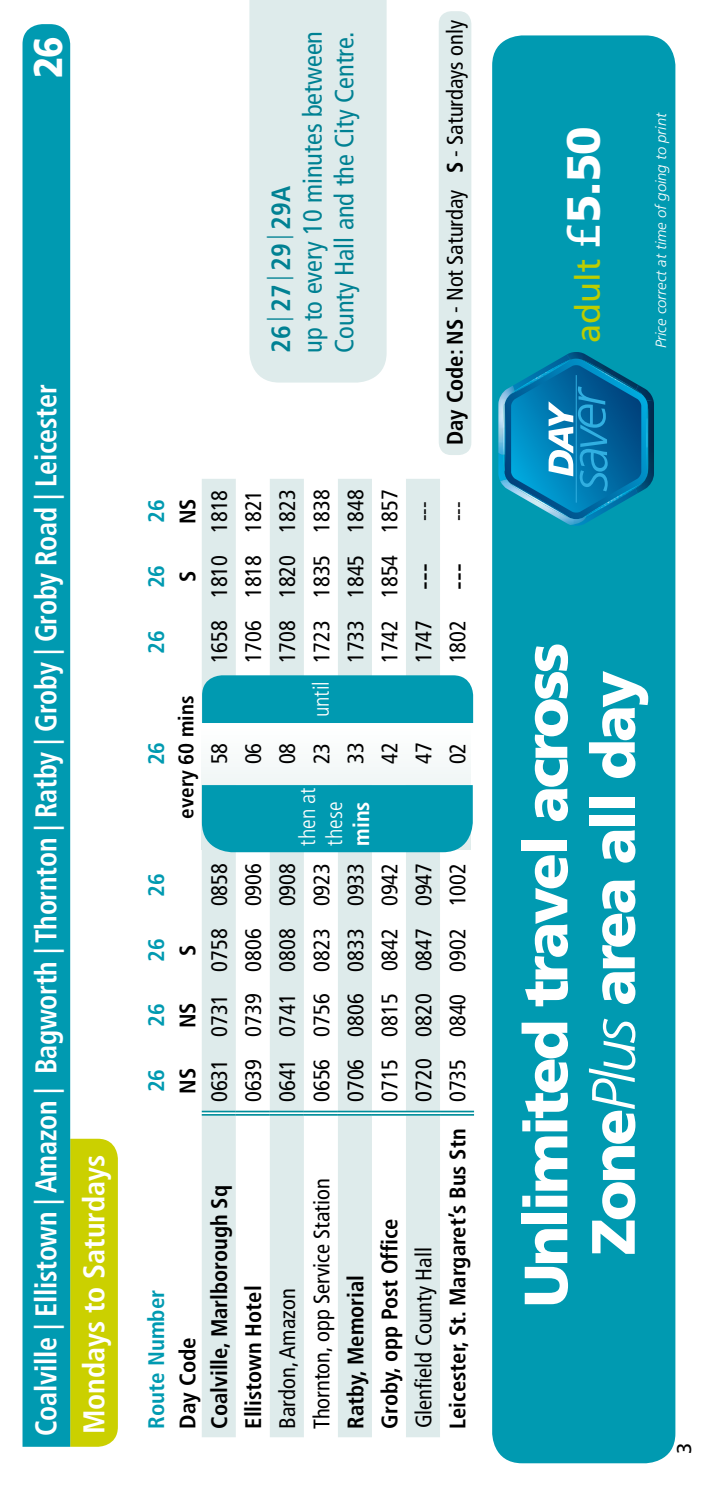
<style>
.page{position:relative;width:702px;height:1489px;background:#fff}
.page>*{position:absolute;margin:0;border:0;box-sizing:border-box;transform-origin:0 0}
.t1{font:900 61px/67.2px "Frutiger";letter-spacing:-.05em;color:#fff;text-align:center}
.t2{font:900 46.5px "Frutiger";color:#fff}
.t3{font:900 40px "Frutiger";color:#fff;scale:.88 1}
.t4{font:34.25px "Frutiger";color:#bdcd00}
.t5{font:700 condensed 30px "Frutiger";letter-spacing:-.01em;color:#fff;scale:.94 1}
.t6{font:700 condensed 30px "Frutiger";letter-spacing:-.01em;color:#fff}
.t7{font:condensed 26.5px/31.8px "Frutiger";color:#008193}
.t8{font:700 condensed 26.5px "Frutiger";color:#008193}
.t9{font:300 condensed 26.5px "Frutiger";color:#008193}
.t10{font:condensed 22.5px "Frutiger";color:#000}
.t11{font:700 condensed 22.5px "Frutiger";color:#000}
.t12{font:700 condensed 22.5px "Frutiger";color:#009ab1}
.t13{font:300 condensed 22.5px/27px "Frutiger";color:#fff}
.t14{font:700 condensed 22.5px "Frutiger";color:#fff}
.t15{font:700 condensed 21.25px "Frutiger";color:#000}
.t16{font:20px "Frutiger";color:#000}
.t17{font:italic 300 14.75px "Frutiger";color:#fff}
.s1{font-weight:700}
.s2{font-size:30px}
.s3{font-weight:400}
.s4{font-weight:300;font-style:italic}
</style>
<div class="page">
<div style="left:492px;top:35px;width:183px;height:1428px;background:#009ab1;border-radius:30px"></div>
<img style="left:503px;top:454px;width:1px;height:17px">
<img style="left:500px;top:479px;width:86px;height:46px">
<img style="left:498px;top:391px;width:6px;height:63px">
<img style="left:503px;top:404px;width:1px;height:50px">
<img style="left:653px;top:399px;width:1px;height:79px">
<svg style="left:504px;top:352px;width:149px;height:167px"></svg>
<div style="left:202px;top:725px;width:268px;height:124px;background:#f7fafa"></div>
<svg style="left:202px;top:479px;width:238px;height:958px;fill:#deebeb"></svg>
<div style="left:202px;top:1110px;width:34px;height:5px;background:#a2d5da"></div>
<div style="left:236px;top:1110px;width:34px;height:5px;background:#a2d5da"></div>
<div style="left:270px;top:1110px;width:34px;height:5px;background:#a2d5da"></div>
<div style="left:304px;top:1110px;width:34px;height:5px;background:#a2d5da"></div>
<div style="left:338px;top:1110px;width:34px;height:5px;background:#a2d5da"></div>
<div style="left:372px;top:1110px;width:34px;height:5px;background:#a2d5da"></div>
<div style="left:406px;top:1110px;width:34px;height:5px;background:#a2d5da"></div>
<div style="left:440px;top:1110px;width:34px;height:5px;background:#a2d5da"></div>
<hr style="left:202px;top:1113px;width:34px;height:2px;background:#008d9a">
<hr style="left:202px;top:1110px;width:34px;height:2px;background:#008d9a">
<hr style="left:236px;top:1113px;width:34px;height:2px;background:#008d9a">
<hr style="left:236px;top:1110px;width:34px;height:2px;background:#008d9a">
<hr style="left:270px;top:1113px;width:34px;height:2px;background:#008d9a">
<hr style="left:270px;top:1110px;width:34px;height:2px;background:#008d9a">
<hr style="left:304px;top:1113px;width:34px;height:2px;background:#008d9a">
<hr style="left:304px;top:1110px;width:34px;height:2px;background:#008d9a">
<hr style="left:338px;top:1113px;width:34px;height:2px;background:#008d9a">
<hr style="left:338px;top:1110px;width:34px;height:2px;background:#008d9a">
<hr style="left:372px;top:1113px;width:34px;height:2px;background:#008d9a">
<hr style="left:372px;top:1110px;width:34px;height:2px;background:#008d9a">
<hr style="left:406px;top:1113px;width:34px;height:2px;background:#008d9a">
<hr style="left:406px;top:1110px;width:34px;height:2px;background:#008d9a">
<hr style="left:440px;top:1113px;width:34px;height:2px;background:#008d9a">
<hr style="left:440px;top:1110px;width:34px;height:2px;background:#008d9a">
<svg style="left:70px;top:1138px;width:48px;height:308px;background:#c9d007"></svg>
<div style="left:23px;top:24px;width:47px;height:1422px;background:#009ab1"></div>
<div style="left:202px;top:675px;width:271px;height:48px;background:#009ab1"></div>
<div style="left:438px;top:11px;width:33px;height:444px;background:#deebeb;border-radius:12px"></div>
<div style="left:202px;top:785px;width:271px;height:67px;background:#009ab1"></div>
<div style="left:249px;top:0;width:137px;height:382px;background:#deebeb"></div>
<h3 class="t3" style="left:24px;top:78px;width:49px;rotate:-90deg">26</h3>
<h3 class="t5" style="left:28px;top:1435px;width:1119px;rotate:-90deg">Coalville | Ellistown | Amazon | Bagworth | Thornton | Ratby | Groby | Groby Road | Leicester</h3>
<h3 class="t6" style="left:76px;top:1434px;width:281px;rotate:-90deg">Mondays to Saturdays</h3>
<p class="t8" style="left:265px;top:353px;width:169px;rotate:-90deg">26 27 29 29A</p>
<p class="t9" style="left:262px;top:240px;width:7px;rotate:-90deg">|</p>
<p class="t9" style="left:262px;top:281px;width:7px;rotate:-90deg">|</p>
<p class="t9" style="left:262px;top:322px;width:7px;rotate:-90deg">|</p>
<p class="t7" style="left:297px;top:353px;width:324px;rotate:-90deg">up to every 10 minutes between<br>County Hall and the City Centre.</p>
<p class="t10" style="left:442px;top:445px;width:426px;rotate:-90deg"><span class="s1">Day Code: NS</span> - Not Saturday <span class="s1">S</span> - Saturdays only</p>
<p class="t12" style="left:143px;top:523px;width:25px;rotate:-90deg">26</p>
<p class="t12" style="left:143px;top:588px;width:25px;rotate:-90deg">26</p>
<p class="t12" style="left:143px;top:653px;width:25px;rotate:-90deg">26</p>
<p class="t12" style="left:143px;top:765px;width:25px;rotate:-90deg">26</p>
<p class="t11" style="left:174px;top:524px;width:27px;rotate:-90deg">NS</p>
<p class="t11" style="left:174px;top:582px;width:13px;rotate:-90deg">S</p>
<p class="t10" style="left:206px;top:663px;width:175px;rotate:-90deg">1658 1810 1818</p>
<p class="t15" style="left:173px;top:818px;width:125px;rotate:-90deg">every 60 mins</p>
<p class="t10" style="left:206px;top:764px;width:23px;rotate:-90deg">58</p>
<p class="t10" style="left:240px;top:663px;width:175px;rotate:-90deg">1706 1818 1821</p>
<p class="t10" style="left:240px;top:764px;width:23px;rotate:-90deg">06</p>
<p class="t12" style="left:143px;top:896px;width:25px;rotate:-90deg">26</p>
<p class="t12" style="left:143px;top:961px;width:25px;rotate:-90deg">26</p>
<p class="t11" style="left:174px;top:955px;width:13px;rotate:-90deg">S</p>
<p class="t12" style="left:143px;top:1026px;width:25px;rotate:-90deg">26</p>
<p class="t11" style="left:174px;top:1028px;width:27px;rotate:-90deg">NS</p>
<p class="t12" style="left:143px;top:1092px;width:25px;rotate:-90deg">26</p>
<p class="t11" style="left:174px;top:1093px;width:27px;rotate:-90deg">NS</p>
<p class="t10" style="left:206px;top:1102px;width:240px;rotate:-90deg">0631 0731 0758 0858</p>
<p class="t10" style="left:240px;top:1102px;width:240px;rotate:-90deg">0639 0739 0806 0906</p>
<p class="t12" style="left:143px;top:1428px;width:141px;rotate:-90deg">Route Number</p>
<p class="t11" style="left:174px;top:1428px;width:93px;rotate:-90deg">Day Code</p>
<p class="t11" style="left:206px;top:1428px;width:245px;rotate:-90deg">Coalville, Marlborough Sq</p>
<p class="t11" style="left:240px;top:1428px;width:145px;rotate:-90deg">Ellistown Hotel</p>
<p class="t10" style="left:274px;top:663px;width:175px;rotate:-90deg">1708 1820 1823</p>
<p class="t10" style="left:274px;top:764px;width:23px;rotate:-90deg">08</p>
<p class="t10" style="left:308px;top:663px;width:175px;rotate:-90deg">1723 1835 1838</p>
<p class="t13" style="left:308px;top:717px;width:38px;rotate:-90deg">until</p>
<p class="t10" style="left:308px;top:764px;width:23px;rotate:-90deg">23</p>
<p class="t10" style="left:342px;top:663px;width:175px;rotate:-90deg">1733 1845 1848</p>
<p class="t10" style="left:342px;top:764px;width:23px;rotate:-90deg">33</p>
<p class="t13" style="left:294px;top:845px;width:60px;rotate:-90deg">then at these</p>
<p class="t14" style="left:348px;top:845px;width:46px;rotate:-90deg">mins</p>
<p class="t10" style="left:274px;top:1101px;width:240px;rotate:-90deg">0641 0741 0808 0908</p>
<p class="t10" style="left:308px;top:1101px;width:240px;rotate:-90deg">0656 0756 0823 0923</p>
<p class="t10" style="left:342px;top:1101px;width:240px;rotate:-90deg">0706 0806 0833 0933</p>
<p class="t10" style="left:376px;top:663px;width:175px;rotate:-90deg">1742 1854 1857</p>
<p class="t10" style="left:376px;top:764px;width:23px;rotate:-90deg">42</p>
<p class="t10" style="left:376px;top:1101px;width:240px;rotate:-90deg">0715 0815 0842 0942</p>
<p class="t10" style="left:410px;top:521px;width:21px;rotate:-90deg">---</p>
<p class="t10" style="left:410px;top:663px;width:101px;rotate:-90deg">1747 <span class="s2">---</span></p>
<p class="t10" style="left:410px;top:764px;width:23px;rotate:-90deg">47</p>
<p class="t10" style="left:410px;top:1101px;width:240px;rotate:-90deg">0720 0820 0847 0947</p>
<p class="t10" style="left:274px;top:1428px;width:142px;rotate:-90deg">Bardon, Amazon</p>
<p class="t10" style="left:308px;top:1428px;width:252px;rotate:-90deg">Thornton, opp Service Station</p>
<p class="t11" style="left:342px;top:1428px;width:155px;rotate:-90deg">Ratby, Memorial</p>
<p class="t11" style="left:376px;top:1428px;width:211px;rotate:-90deg">Groby, opp Post Office</p>
<p class="t10" style="left:410px;top:1428px;width:183px;rotate:-90deg">Glenfield County Hall</p>
<p class="t10" style="left:444px;top:521px;width:21px;rotate:-90deg">---</p>
<p class="t10" style="left:444px;top:663px;width:102px;rotate:-90deg">1802 <span class="s2">---</span></p>
<p class="t10" style="left:444px;top:764px;width:23px;rotate:-90deg">02</p>
<p class="t11" style="left:444px;top:1428px;width:567px;rotate:-90deg">Leicester, St. Margaret’s Bus Stn <span class="s3">0735 0840 0902 1002</span></p>
<h2 class="t2" style="left:555px;top:249px;width:124px;rotate:-90deg"><span class="s3">£</span>5.50</h2>
<h3 class="t4" style="left:567px;top:343px;width:85px;rotate:-90deg">adult</h3>
<p class="t17" style="left:652px;top:348px;width:237px;rotate:-90deg">Price correct at time of going to print</p>
<h1 class="t1" style="left:512px;top:1307px;width:666px;rotate:-90deg">Unlimited travel across<br>Zone<span class="s4">Plus</span> area all day</h1>
<p class="t16" style="left:672px;top:1453px;width:13px;rotate:-90deg">3</p>
</div>
